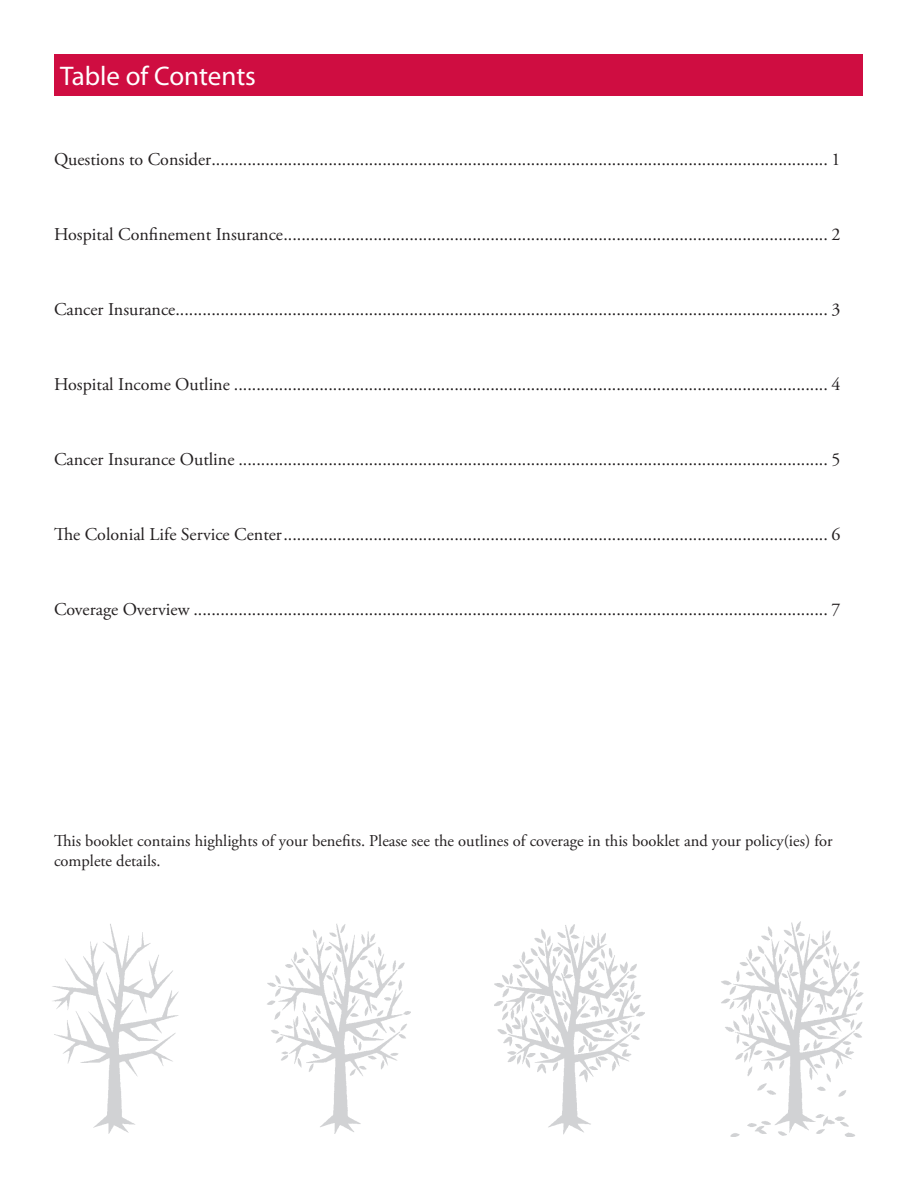
<style>
.page{position:relative;width:918px;height:1188px;background:#fff}
.page>*{position:absolute;margin:0;border:0;box-sizing:border-box;transform-origin:0 0}
.t1{font:27px "Myriad Pro";color:#fff}
.Body_text{font:18px "Adobe Garamond Pro";color:#231f20}
.Body_text-2{font:16.5px/19.5px "Adobe Garamond Pro";color:#231f20}
</style>
<div class="page">
<div style="left:54px;top:54px;width:808px;height:42px;background:#cf0d41"></div>
<img style="left:52px;top:924px;width:126px;height:210px">
<img style="left:494px;top:924px;width:151px;height:210px">
<img style="left:267px;top:924px;width:144px;height:210px">
<img style="left:721px;top:921px;width:142px;height:216px">
<p class="t1" style="left:60px;top:59px;width:197px">Table of Contents</p>
<p class="Body_text" style="left:54px;top:148px;width:788px">Questions to Consider......................................................................................................................................... 1</p>
<p class="Body_text" style="left:54px;top:223px;width:788px">Hospital Confinement Insurance......................................................................................................................... 2</p>
<p class="Body_text" style="left:54px;top:298px;width:788px">Cancer Insurance................................................................................................................................................. 3</p>
<p class="Body_text" style="left:54px;top:373px;width:788px">Hospital Income Outline .................................................................................................................................... 4</p>
<p class="Body_text" style="left:54px;top:448px;width:788px">Cancer Insurance Outline ................................................................................................................................... 5</p>
<p class="Body_text" style="left:54px;top:523px;width:788px">The Colonial Life Service Center......................................................................................................................... 6</p>
<p class="Body_text" style="left:54px;top:598px;width:788px">Coverage Overview ............................................................................................................................................. 7</p>
<p class="Body_text-2" style="left:54px;top:832px;width:780px">This booklet contains highlights of your benefits. Please see the outlines of coverage in this booklet and your policy(ies) for complete details.</p>
</div>
